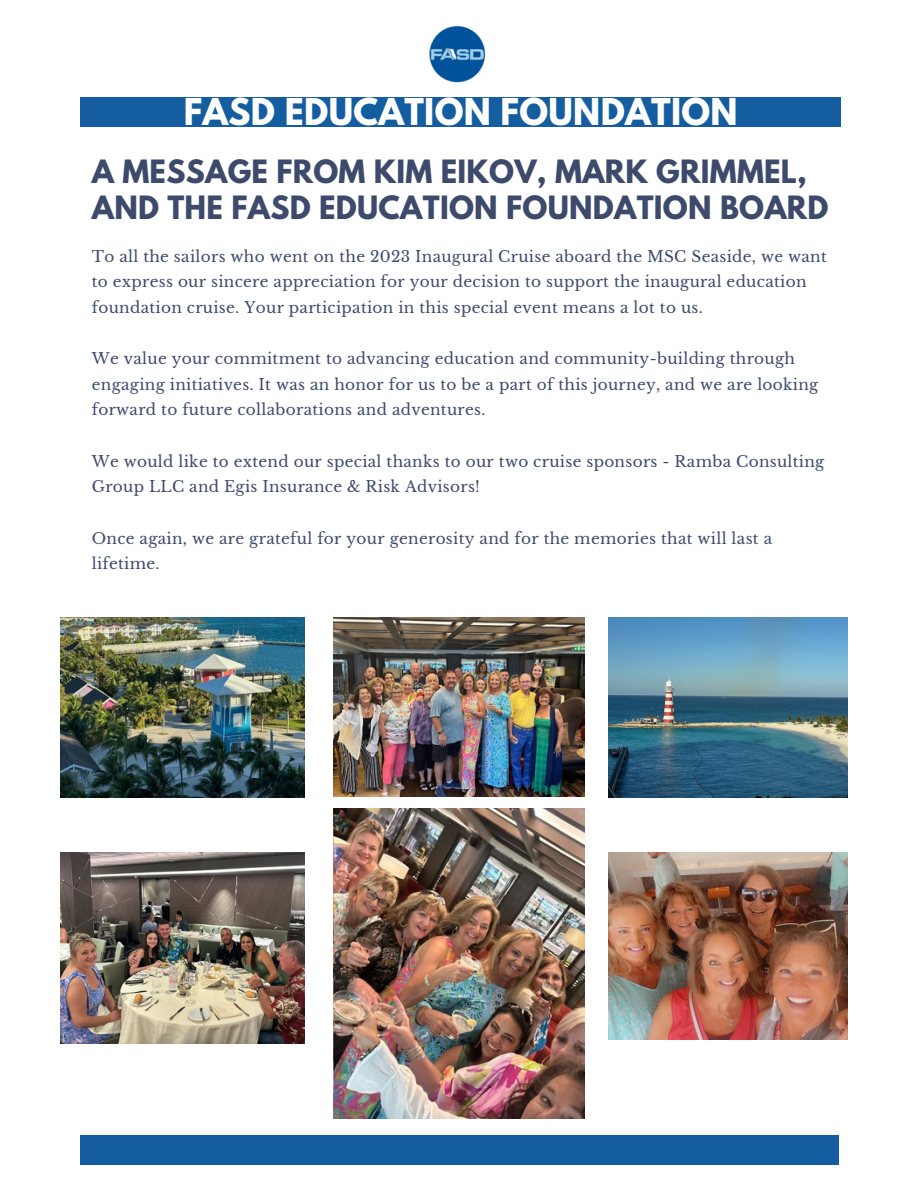
<style>
.page{position:relative;width:918px;height:1188px;background:#fff}
.page>*{position:absolute;margin:0;border:0;box-sizing:border-box;transform-origin:0 0}
.t1{font:700 32.85px "League Spartan";letter-spacing:.01em;color:#fff}
.t2{font:700 28.5px/36px "League Spartan";letter-spacing:.01em;color:#3e4a6c}
.t3{font:15.3px/25.7px "Libre Baskerville";letter-spacing:.02em;color:#3e4a6c}
</style>
<div class="page">
<div style="left:80px;top:97px;width:761px;height:30px;background:#145da0"></div>
<img style="left:429px;top:25px;width:57px;height:58px">
<div style="left:80px;top:1135px;width:758px;height:30px;background:#145da0"></div>
<img style="left:60px;top:617px;width:244px;height:180px">
<img style="left:334px;top:617px;width:251px;height:180px">
<img style="left:609px;top:617px;width:238px;height:180px">
<img style="left:60px;top:852px;width:244px;height:192px">
<img style="left:334px;top:808px;width:251px;height:311px">
<img style="left:609px;top:852px;width:238px;height:187px">
<p class="t1" style="left:184px;top:96px;width:556px">FASD EDUCATION FOUNDATION</p>
<p class="t2" style="left:92px;top:157px;width:738px">A MESSAGE FROM KIM EIKOV, MARK GRIMMEL,<br>AND THE FASD EDUCATION FOUNDATION BOARD</p>
<p class="t3" style="left:92px;top:244px;width:737px">To all the sailors who went on the 2023 Inaugural Cruise aboard the MSC Seaside, we want to express our sincere appreciation for your decision to support the inaugural education foundation cruise. Your participation in this special event means a lot to us.</p>
<p class="t3" style="left:92px;top:346px;width:728px">We value your commitment to advancing education and community-building through engaging initiatives. It was an honor for us to be a part of this journey, and we are looking forward to future collaborations and adventures.</p>
<p class="t3" style="left:92px;top:449px;width:734px">We would like to extend our special thanks to our two cruise sponsors - Ramba Consulting<br>Group LLC and Egis Insurance &amp; Risk Advisors!</p>
<p class="t3" style="left:92px;top:525px;width:682px">Once again, we are grateful for your generosity and for the memories that will last a lifetime.</p>
</div>
